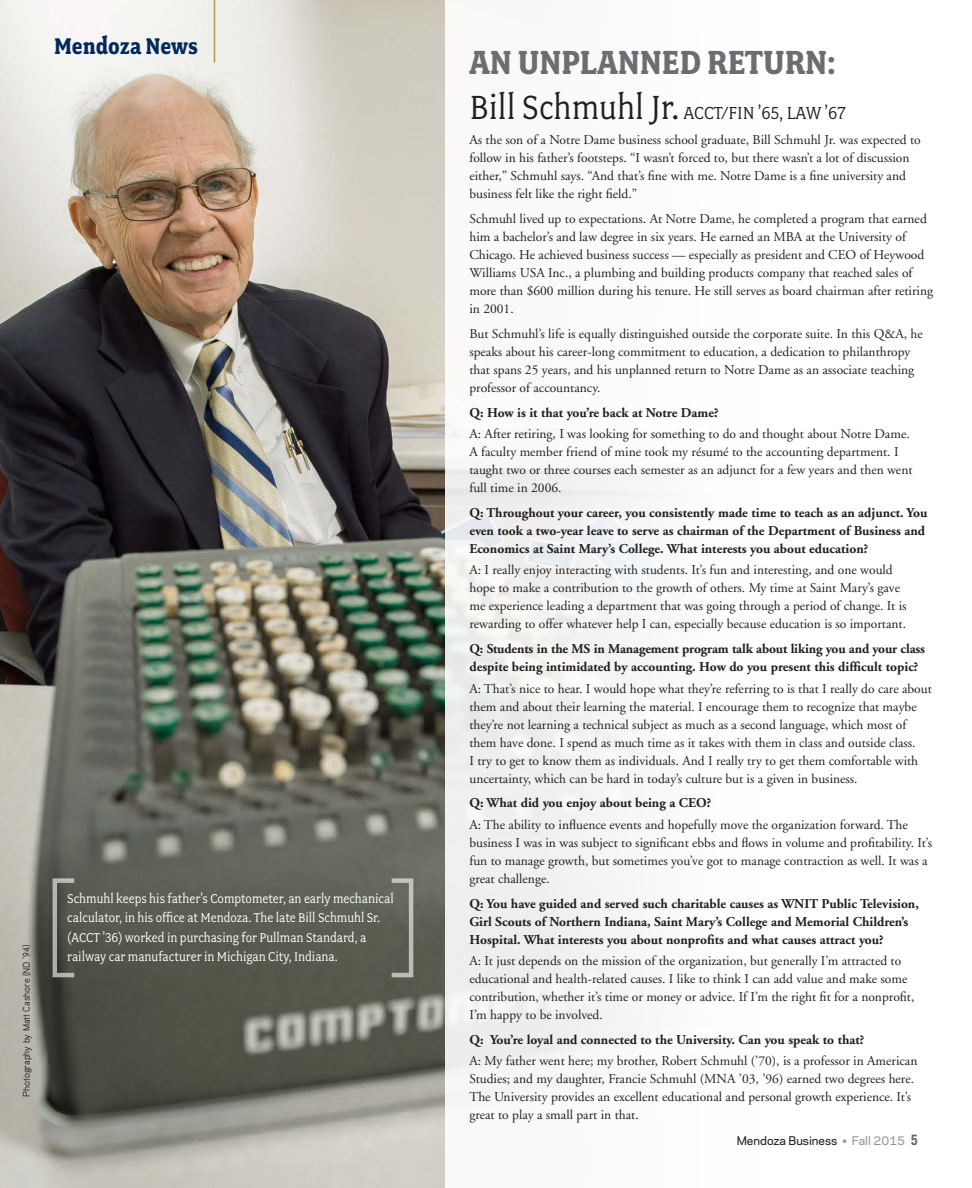
<style>
.page{position:relative;width:972px;height:1188px;background:#fff}
.page>*{position:absolute;margin:0;border:0;box-sizing:border-box;transform-origin:0 0}
.t1{font:700 37.5px "Fairplex Narrow";color:#6c6d70}
.t2{font:700 25.5px "Fairplex Narrow";color:#00295c}
.t3{font:19.5px "Fairplex Narrow";color:#231f20}
.t4{font:14.25px/19.5px "Fairplex Narrow";color:#fff}
.Fall_15_Body{font:13.5px/18px "Adobe Garamond";color:#231f20}
.Fall_15_Body-2{font:700 13.5px/18px "Adobe Garamond";color:#231f20}
.t5{font:500 11.25px "Galaxie Polaris";color:#231f20}
.Fall_2015_Photo_cred{font:9.75px "Aaux";color:#231f20}
.s1{font-size:37.5px}
.s2{color:#939598}
.s3{font-family:"Polaris Condensed";font-weight:700;font-size:13.5px;color:#636366}
</style>
<div class="page">
<img style="left:0;top:0;width:446px;height:1188px">
<hr style="left:214px;top:0;width:1px;height:63px;background:#b69846">
<p class="t2" style="left:54px;top:31px;width:145px">Mendoza News</p>
<p class="Fall_2015_Photo_cred" style="left:20px;top:1097px;width:153px;rotate:-90deg">Photography by Matt Cashore (ND ’94)</p>
<p class="t4" style="left:67px;top:888px;width:328px">Schmuhl keeps his father’s Comptometer, an early mechanical calculator, in his office at Mendoza. The late Bill Schmuhl Sr. (ACCT ’36) worked in purchasing for Pullman Standard, a railway car manufacturer in Michigan City, Indiana.</p>
<p class="t1" style="left:469px;top:40px;width:368px">AN UNPLANNED RETURN:</p>
<p class="t3" style="left:469px;top:102px;width:378px"><span class="s1">Bill Schmuhl Jr.</span> ACCT/FIN ’65, LAW ’67</p>
<p class="Fall_15_Body" style="left:469px;top:131px;width:453px">As the son of a Notre Dame business school graduate, Bill Schmuhl Jr. was expected to follow in his father’s footsteps. “I wasn’t forced to, but there wasn’t a lot of discussion either,” Schmuhl says. “And that’s fine with me. Notre Dame is a fine university and business felt like the right field.”</p>
<p class="Fall_15_Body" style="left:469px;top:210px;width:465px">Schmuhl lived up to expectations. At Notre Dame, he completed a program that earned him a bachelor’s and law degree in six years. He earned an MBA at the University of Chicago. He achieved business success — especially as president and CEO of Heywood Williams USA Inc., a plumbing and building products company that reached sales of more than $600 million during his tenure. He still serves as board chairman after retiring in 2001.</p>
<p class="Fall_15_Body" style="left:469px;top:325px;width:455px">But Schmuhl’s life is equally distinguished outside the corporate suite. In this Q&amp;A, he speaks about his career-long commitment to education, a dedication to philanthropy that spans 25 years, and his unplanned return to Notre Dame as an associate teaching professor of accountancy.</p>
<p class="Fall_15_Body-2" style="left:469px;top:404px;width:251px">Q: How is it that you’re back at Notre Dame?</p>
<p class="Fall_15_Body" style="left:469px;top:425px;width:445px">A: After retiring, I was looking for something to do and thought about Notre Dame.<br>A faculty member friend of mine took my résumé to the accounting department. I taught two or three courses each semester as an adjunct for a few years and then went full time in 2006.</p>
<p class="Fall_15_Body-2" style="left:469px;top:504px;width:460px">Q: Throughout your career, you consistently made time to teach as an adjunct. You even took a two-year leave to serve as chairman of the Department of Business and<br>Economics at Saint Mary’s College. What interests you about education?</p>
<p class="Fall_15_Body" style="left:469px;top:561px;width:439px">A: I really enjoy interacting with students. It’s fun and interesting, and one would hope to make a contribution to the growth of others. My time at Saint Mary’s gave me experience leading a department that was going through a period of change. It is rewarding to offer whatever help I can, especially because education is so important.</p>
<p class="Fall_15_Body-2" style="left:469px;top:640px;width:457px">Q: Students in the MS in Management program talk about liking you and your class despite being intimidated by accounting. How do you present this difficult topic?</p>
<p class="Fall_15_Body" style="left:469px;top:680px;width:464px">A: That’s nice to hear. I would hope what they’re referring to is that I really do care about them and about their learning the material. I encourage them to recognize that maybe they’re not learning a technical subject as much as a second language, which most of them have done. I spend as much time as it takes with them in class and outside class.<br>I try to get to know them as individuals. And I really try to get them comfortable with uncertainty, which can be hard in today’s culture but is a given in business.</p>
<p class="Fall_15_Body-2" style="left:469px;top:794px;width:243px">Q: What did you enjoy about being a CEO?</p>
<p class="Fall_15_Body" style="left:469px;top:816px;width:464px">A: The ability to influence events and hopefully move the organization forward. The business I was in was subject to significant ebbs and flows in volume and profitability. It’s fun to manage growth, but sometimes you’ve got to manage contraction as well. It was a great challenge.</p>
<p class="Fall_15_Body-2" style="left:469px;top:895px;width:451px">Q: You have guided and served such charitable causes as WNIT Public Television,<br>Girl Scouts of Northern Indiana, Saint Mary’s College and Memorial Children’s<br>Hospital. What interests you about nonprofits and what causes attract you?</p>
<p class="Fall_15_Body" style="left:469px;top:952px;width:447px">A: It just depends on the mission of the organization, but generally I’m attracted to educational and health-related causes. I like to think I can add value and make some contribution, whether it’s time or money or advice. If I’m the right fit for a nonprofit, I’m happy to be involved.</p>
<p class="Fall_15_Body-2" style="left:469px;top:1031px;width:396px">Q: You’re loyal and connected to the University. Can you speak to that?</p>
<p class="Fall_15_Body" style="left:469px;top:1052px;width:450px">A: My father went here; my brother, Robert Schmuhl (’70), is a professor in American Studies; and my daughter, Francie Schmuhl (MNA ’03, ’96) earned two degrees here.<br>The University provides an excellent educational and personal growth experience. It’s great to play a small part in that.</p>
<p class="t5" style="left:737px;top:1133px;width:183px">Mendoza Business <span class="s2">• Fall 2015</span> <span class="s3">5</span></p>
</div>
